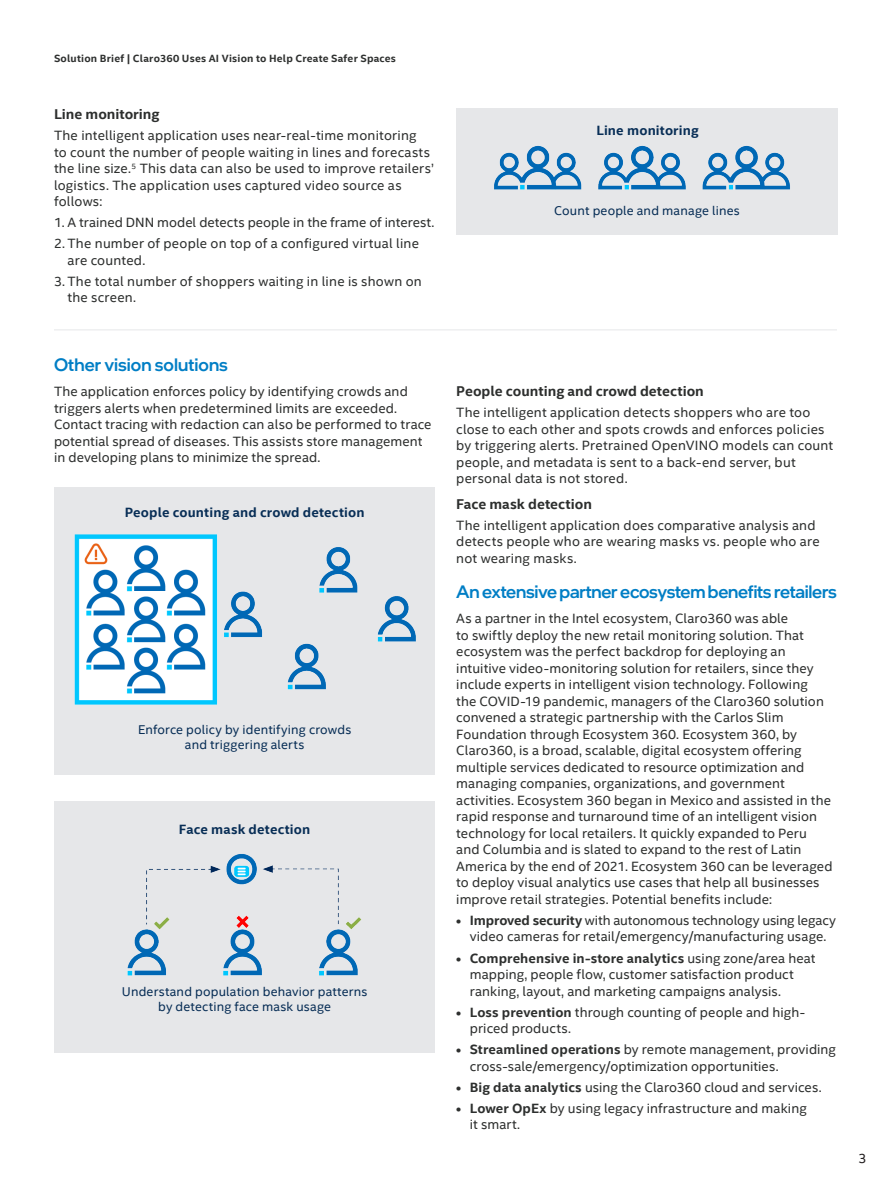
<style>
.page{position:relative;width:891px;height:1188px;background:#fff}
.page>*{position:absolute;margin:0;border:0;box-sizing:border-box;transform-origin:0 0}
.MainCopy___Caption{font:500 18px "Intel One Display";letter-spacing:-.01em;color:#007ec5}
.MainCopy___Caption-2{font:700 14.25px "Intel Clear";color:#2d2f2e}
.MainCopy___Caption-3{font:13.5px/16.5px "Intel Clear";letter-spacing:.01em;color:#2d2f2e}
.Lgl_-_Footnotes_and{font:700 13.5px "Intel Clear";letter-spacing:.01em;color:#082e56}
.t1{font:13.5px "Intel Clear";color:#231f20}
.Lgl_-_Footnotes_and-2{font:12.75px/15px "Intel Clear";letter-spacing:.015em;color:#082e56;text-align:center}
.t2{font:700 10.5px "Intel Clear";letter-spacing:.02em;color:#2d2f2e}
.s1{font-weight:700}
</style>
<div class="page">
<div style="left:54px;top:487px;width:381px;height:287px;background:#e6e7e9"></div>
<img style="left:74px;top:534px;width:342px;height:171px">
<div style="left:54px;top:801px;width:381px;height:252px;background:#e6e7e9"></div>
<img style="left:127px;top:854px;width:235px;height:122px">
<hr style="left:54px;top:330px;width:783px;height:1px;background:#e6e7e9">
<div style="left:456px;top:108px;width:382px;height:127px;background:#e6e7e9"></div>
<img style="left:494px;top:145px;width:296px;height:45px">
<p class="t2" style="left:54px;top:51px;width:344px">Solution Brief | Claro360 Uses AI Vision to Help Create Safer Spaces</p>
<p class="MainCopy___Caption-2" style="left:54px;top:104px;width:107px">Line monitoring</p>
<p class="MainCopy___Caption-3" style="left:54px;top:127px;width:382px">The intelligent application uses near-real-time monitoring<br>to count the number of people waiting in lines and forecasts the line size.<sup>5</sup> This data can also be used to improve retailers’ logistics. The application uses captured video source as follows:</p>
<p class="MainCopy___Caption-3" style="left:54px;top:214px;width:382px">1. A trained DNN model detects people in the frame of interest.</p>
<p class="MainCopy___Caption-3" style="left:68px;top:235px;width:353px;text-indent:-14px">2. The number of people on top of a configured virtual line are counted.</p>
<p class="MainCopy___Caption-3" style="left:68px;top:272px;width:356px;text-indent:-14px">3. The total number of shoppers waiting in line is shown on the screen.</p>
<p class="Lgl_-_Footnotes_and" style="left:596px;top:121px;width:104px">Line monitoring</p>
<p class="Lgl_-_Footnotes_and-2" style="left:554px;top:202px;width:187px">Count people and manage lines</p>
<p class="MainCopy___Caption" style="left:54px;top:353px;width:175px">Other vision solutions</p>
<p class="MainCopy___Caption-3" style="left:54px;top:383px;width:379px">The application enforces policy by identifying crowds and triggers alerts when predetermined limits are exceeded.<br>Contact tracing with redaction can also be performed to trace potential spread of diseases. This assists store management in developing plans to minimize the spread.</p>
<p class="MainCopy___Caption-2" style="left:456px;top:381px;width:249px">People counting and crowd detection</p>
<p class="MainCopy___Caption-3" style="left:456px;top:404px;width:379px">The intelligent application detects shoppers who are too close to each other and spots crowds and enforces policies by triggering alerts. Pretrained OpenVINO models can count people, and metadata is sent to a back-end server, but personal data is not stored.</p>
<p class="MainCopy___Caption-2" style="left:456px;top:494px;width:137px">Face mask detection</p>
<p class="MainCopy___Caption-3" style="left:456px;top:516px;width:365px">The intelligent application does comparative analysis and detects people who are wearing masks vs. people who are not wearing masks.</p>
<p class="MainCopy___Caption" style="left:456px;top:580px;width:382px">An extensive partner ecosystem benefits retailers</p>
<p class="MainCopy___Caption-3" style="left:456px;top:610px;width:378px">As a partner in the Intel ecosystem, Claro360 was able<br>to swiftly deploy the new retail monitoring solution. That ecosystem was the perfect backdrop for deploying an intuitive video-monitoring solution for retailers, since they include experts in intelligent vision technology. Following<br>the COVID-19 pandemic, managers of the Claro360 solution convened a strategic partnership with the Carlos Slim Foundation through Ecosystem 360. Ecosystem 360, by Claro360, is a broad, scalable, digital ecosystem offering multiple services dedicated to resource optimization and managing companies, organizations, and government activities. Ecosystem 360 began in Mexico and assisted in the rapid response and turnaround time of an intelligent vision technology for local retailers. It quickly expanded to Peru and Columbia and is slated to expand to the rest of Latin America by the end of 2021. Ecosystem 360 can be leveraged to deploy visual analytics use cases that help all businesses improve retail strategies. Potential benefits include:</p>
<p class="MainCopy___Caption-3" style="left:456px;top:912px;width:381px;text-align:center"><span class="s1">• Improved security</span> with autonomous technology using legacy video cameras for retail/emergency/manufacturing usage.</p>
<p class="MainCopy___Caption-3" style="left:470px;top:949px;width:347px;text-indent:-14px"><span class="s1">• Comprehensive in-store analytics</span> using zone/area heat mapping, people flow, customer satisfaction product ranking, layout, and marketing campaigns analysis.</p>
<p class="MainCopy___Caption-3" style="left:470px;top:1003px;width:337px;text-indent:-14px"><span class="s1">• Loss prevention</span> through counting of people and high&shy;priced products.</p>
<p class="MainCopy___Caption-3" style="left:470px;top:1041px;width:368px;text-indent:-14px"><span class="s1">• Streamlined operations</span> by remote management, providing cross-sale/emergency/optimization opportunities.</p>
<p class="MainCopy___Caption-3" style="left:456px;top:1078px;width:367px"><span class="s1">• Big data analytics</span> using the Claro360 cloud and services.</p>
<p class="MainCopy___Caption-3" style="left:470px;top:1100px;width:339px;text-indent:-14px"><span class="s1">• Lower OpEx</span> by using legacy infrastructure and making it smart.</p>
<p class="Lgl_-_Footnotes_and" style="left:125px;top:503px;width:241px">People counting and crowd detection</p>
<p class="Lgl_-_Footnotes_and-2" style="left:138px;top:722px;width:215px">Enforce policy by identifying crowds and triggering alerts</p>
<p class="Lgl_-_Footnotes_and" style="left:179px;top:820px;width:133px">Face mask detection</p>
<p class="Lgl_-_Footnotes_and-2" style="left:122px;top:984px;width:247px">Understand population behavior patterns by detecting face mask usage</p>
<p class="t1" style="left:858px;top:1149px;width:10px">3</p>
</div>
